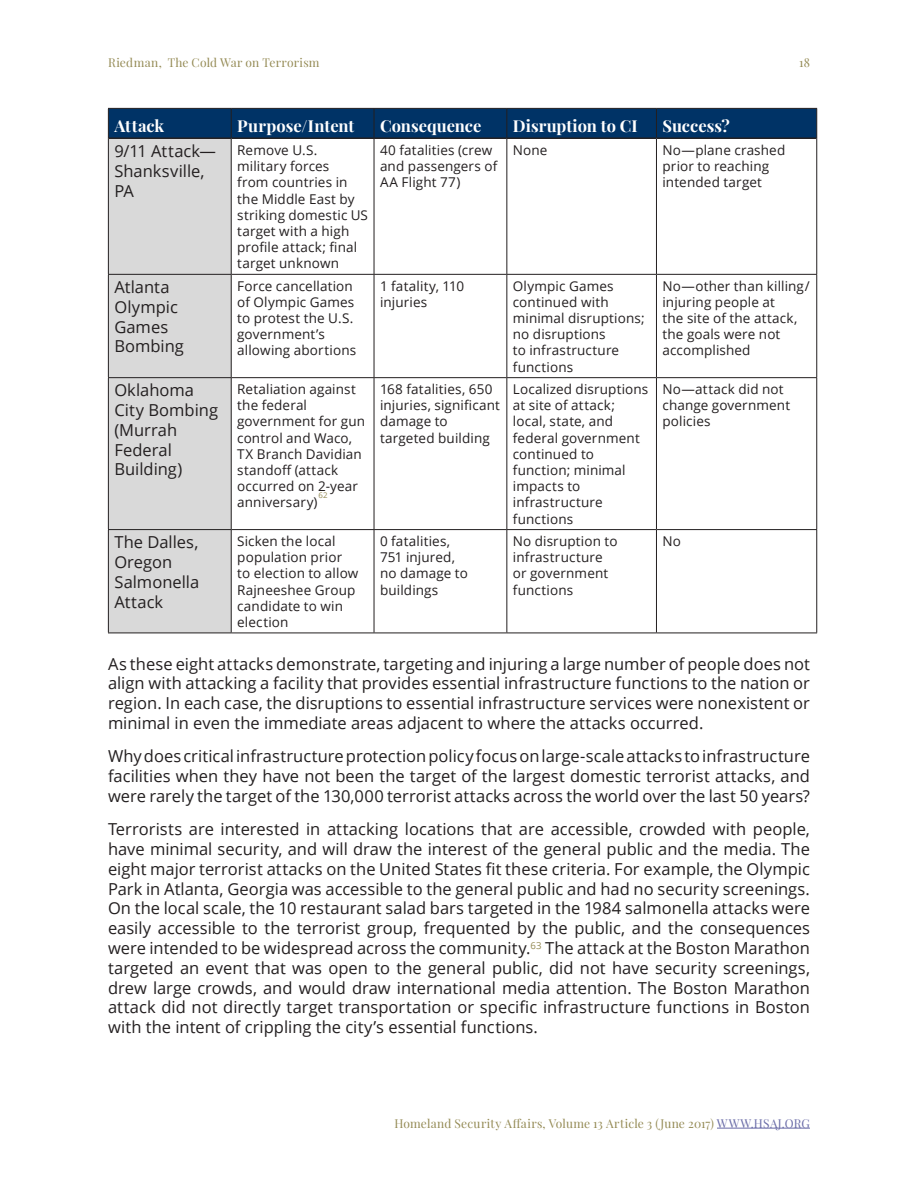
<style>
.page{position:relative;width:918px;height:1188px;background:#fff}
.page>*{position:absolute;margin:0;border:0;box-sizing:border-box;transform-origin:0 0}
.t1{font:16.5px/19.8px "Open Sans";color:#231f20}
.Author_2{font:700 16.5px "Playfair Display";color:#fff}
.t2{font:13.5px/16.2px "Open Sans";letter-spacing:.01em;color:#231f20}
.t3{font:12px "Playfair Display";letter-spacing:.015em;color:#948a54}
.t4{font:7.8px "Open Sans";color:#948a54}
.s1{color:#696ba7}
</style>
<div class="page">
<hr style="left:717px;top:1128px;width:93px;height:1px;background:#696ba7">
<div style="left:109px;top:139px;width:122px;height:494px;background:#d9d9d9"></div>
<div style="left:108px;top:108px;width:709px;height:30px;background:#036"></div>
<hr style="left:108px;top:138px;width:1px;height:136px;background:#231f20">
<hr style="left:231px;top:139px;width:1px;height:135px;background:#231f20">
<hr style="left:374px;top:139px;width:1px;height:135px;background:#231f20">
<hr style="left:506px;top:139px;width:1px;height:135px;background:#231f20">
<hr style="left:656px;top:139px;width:1px;height:135px;background:#231f20">
<hr style="left:816px;top:138px;width:1px;height:136px;background:#231f20">
<hr style="left:108px;top:274px;width:123px;height:1px;background:#231f20">
<hr style="left:108px;top:275px;width:1px;height:102px;background:#231f20">
<hr style="left:231px;top:274px;width:143px;height:1px;background:#231f20">
<hr style="left:231px;top:275px;width:1px;height:102px;background:#231f20">
<hr style="left:374px;top:274px;width:133px;height:1px;background:#231f20">
<hr style="left:374px;top:275px;width:1px;height:102px;background:#231f20">
<hr style="left:507px;top:274px;width:149px;height:1px;background:#231f20">
<hr style="left:506px;top:275px;width:1px;height:102px;background:#231f20">
<hr style="left:656px;top:274px;width:161px;height:1px;background:#231f20">
<hr style="left:656px;top:275px;width:1px;height:102px;background:#231f20">
<hr style="left:816px;top:275px;width:1px;height:102px;background:#231f20">
<hr style="left:108px;top:377px;width:123px;height:1px;background:#231f20">
<hr style="left:108px;top:378px;width:1px;height:151px;background:#231f20">
<hr style="left:231px;top:377px;width:143px;height:1px;background:#231f20">
<hr style="left:231px;top:378px;width:1px;height:151px;background:#231f20">
<hr style="left:374px;top:377px;width:133px;height:1px;background:#231f20">
<hr style="left:374px;top:378px;width:1px;height:151px;background:#231f20">
<hr style="left:507px;top:377px;width:149px;height:1px;background:#231f20">
<hr style="left:506px;top:378px;width:1px;height:151px;background:#231f20">
<hr style="left:656px;top:377px;width:161px;height:1px;background:#231f20">
<hr style="left:656px;top:378px;width:1px;height:151px;background:#231f20">
<hr style="left:816px;top:378px;width:1px;height:151px;background:#231f20">
<hr style="left:108px;top:529px;width:123px;height:1px;background:#231f20">
<hr style="left:108px;top:530px;width:1px;height:103px;background:#231f20">
<hr style="left:231px;top:529px;width:143px;height:1px;background:#231f20">
<hr style="left:231px;top:530px;width:1px;height:103px;background:#231f20">
<hr style="left:374px;top:529px;width:133px;height:1px;background:#231f20">
<hr style="left:374px;top:530px;width:1px;height:103px;background:#231f20">
<hr style="left:507px;top:529px;width:149px;height:1px;background:#231f20">
<hr style="left:506px;top:530px;width:1px;height:103px;background:#231f20">
<hr style="left:656px;top:529px;width:161px;height:1px;background:#231f20">
<hr style="left:656px;top:530px;width:1px;height:103px;background:#231f20">
<hr style="left:816px;top:530px;width:1px;height:103px;background:#231f20">
<hr style="left:108px;top:633px;width:123px;height:1px;background:#231f20">
<hr style="left:231px;top:633px;width:143px;height:1px;background:#231f20">
<hr style="left:374px;top:633px;width:133px;height:1px;background:#231f20">
<hr style="left:507px;top:633px;width:149px;height:1px;background:#231f20">
<hr style="left:656px;top:633px;width:161px;height:1px;background:#231f20">
<hr style="left:109px;top:137px;width:122px;height:2px;background:#231f20">
<hr style="left:231px;top:137px;width:143px;height:2px;background:#231f20">
<hr style="left:374px;top:137px;width:133px;height:2px;background:#231f20">
<hr style="left:507px;top:137px;width:149px;height:2px;background:#231f20">
<hr style="left:656px;top:137px;width:160px;height:2px;background:#231f20">
<p class="t3" style="left:108px;top:55px;width:213px">Riedman, The Cold War on Terrorism</p>
<p class="t3" style="left:799px;top:55px;width:12px">18</p>
<h1 class="Author_2" style="left:114px;top:116px;width:51px">Attack</h1>
<h1 class="Author_2" style="left:237px;top:116px;width:119px">Purpose/Intent</h1>
<h1 class="Author_2" style="left:380px;top:116px;width:103px">Consequence</h1>
<h1 class="Author_2" style="left:513px;top:116px;width:126px">Disruption to CI</h1>
<h1 class="Author_2" style="left:662px;top:116px;width:69px">Success?</h1>
<p class="t1" style="left:114px;top:141px;width:103px">9/11 Attack—<br>Shanksville,<br>PA</p>
<p class="t2" style="left:237px;top:142px;width:132px">Remove U.S. military forces<br>from countries in the Middle East by striking domestic US target with a high profile attack; final target unknown</p>
<p class="t2" style="left:380px;top:142px;width:119px">40 fatalities (crew and passengers of<br>AA Flight 77)</p>
<p class="t2" style="left:513px;top:142px;width:36px">None</p>
<p class="t2" style="left:662px;top:142px;width:124px">No—plane crashed prior to reaching intended target</p>
<p class="t1" style="left:114px;top:277px;width:71px">Atlanta<br>Olympic<br>Games<br>Bombing</p>
<p class="t2" style="left:237px;top:277px;width:120px">Force cancellation of Olympic Games to protest the U.S. government’s allowing abortions</p>
<p class="t2" style="left:380px;top:277px;width:86px">1 fatality, 110 injuries</p>
<p class="t2" style="left:513px;top:277px;width:133px">Olympic Games continued with minimal disruptions; no disruptions<br>to infrastructure functions</p>
<p class="t2" style="left:662px;top:277px;width:149px">No—other than killing/ injuring people at<br>the site of the attack, the goals were not accomplished</p>
<p class="t1" style="left:114px;top:380px;width:105px">Oklahoma<br>City Bombing (Murrah<br>Federal<br>Building)</p>
<p class="t2" style="left:237px;top:381px;width:130px">Retaliation against the federal government for gun control and Waco,<br>TX Branch Davidian standoff (attack occurred on 2-year anniversary)</p>
<p class="t2" style="left:380px;top:381px;width:122px">168 fatalities, 650 injuries, significant damage to targeted building</p>
<p class="t2" style="left:513px;top:381px;width:137px">Localized disruptions at site of attack; local, state, and federal government continued to function; minimal impacts to infrastructure functions</p>
<p class="t2" style="left:662px;top:381px;width:129px">No—attack did not change government policies</p>
<p class="t4" style="left:318px;top:490px;width:11px">62</p>
<p class="t1" style="left:114px;top:532px;width:86px">The Dalles,<br>Oregon<br>Salmonella<br>Attack</p>
<p class="t2" style="left:237px;top:533px;width:123px">Sicken the local population prior to election to allow<br>Rajneeshee Group candidate to win election</p>
<p class="t2" style="left:380px;top:533px;width:89px">0 fatalities,<br>751 injured, no damage to buildings</p>
<p class="t2" style="left:513px;top:533px;width:106px">No disruption to infrastructure or government functions</p>
<p class="t2" style="left:662px;top:533px;width:20px">No</p>
<p class="t1" style="left:108px;top:653px;width:704px;text-align:justify">As these eight attacks demonstrate, targeting and injuring a large number of people does not align with attacking a facility that provides essential infrastructure functions to the nation or region. In each case, the disruptions to essential infrastructure services were nonexistent or minimal in even the immediate areas adjacent to where the attacks occurred.</p>
<p class="t1" style="left:108px;top:746px;width:704px;text-align:justify">Why does critical infrastructure protection policy focus on large-scale attacks to infrastructure facilities when they have not been the target of the largest domestic terrorist attacks, and were rarely the target of the 130,000 terrorist attacks across the world over the last 50 years?</p>
<p class="t1" style="left:108px;top:819px;width:704px;text-align:justify">Terrorists are interested in attacking locations that are accessible, crowded with people, have minimal security, and will draw the interest of the general public and the media. The eight major terrorist attacks on the United States fit these criteria. For example, the Olympic Park in Atlanta, Georgia was accessible to the general public and had no security screenings.<br>On the local scale, the 10 restaurant salad bars targeted in the 1984 salmonella attacks were easily accessible to the terrorist group, frequented by the public, and the consequences were intended to be widespread across the community.<sup>63</sup> The attack at the Boston Marathon targeted an event that was open to the general public, did not have security screenings, drew large crowds, and would draw international media attention. The Boston Marathon attack did not directly target transportation or specific infrastructure functions in Boston with the intent of crippling the city’s essential functions.</p>
<p class="t3" style="left:394px;top:1116px;width:417px">Homeland Security Affairs, Volume 13 Article 3 (June 2017) <span class="s1">WWW.HSAJ.ORG</span></p>
</div>
